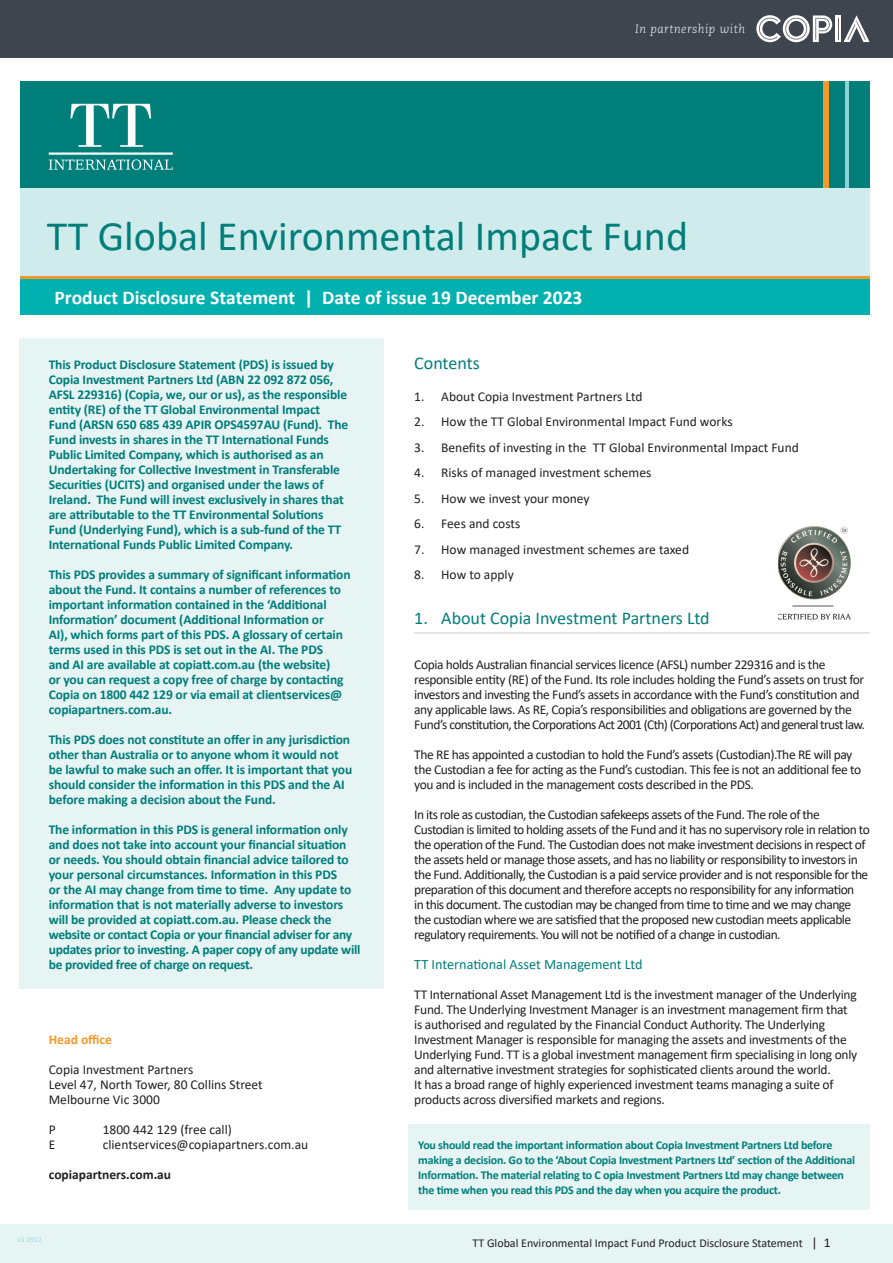
<style>
.page{position:relative;width:893px;height:1263px;background:#fff}
.page>*{position:absolute;margin:0;border:0;box-sizing:border-box;transform-origin:0 0}
.t1{font:42px "Calibri";color:#007e7a}
.t2{font:700 19.5px "Calibri";color:#fff}
.Artisan_heading_PDS{font:18px "Calibri";color:#007e7a}
.t3{font:14.25px "Calibri";color:#007e7a}
.t4{font:13.5px/15px "Calibri";letter-spacing:-.03em;color:#231f20}
.t5{font:700 13.5px/15px "Calibri";letter-spacing:-.01em;color:#007e7a}
.t6{font:13.5px "Calibri";color:#231f20}
.t7{font:700 13.5px "Calibri";color:#231f20}
.t8{font:700 13.5px "Calibri";color:#f89828}
.t9{font:700 12px/15px "Calibri";letter-spacing:-.02em;color:#007e7a}
.t10{font:12px "Calibri";color:#231f20}
.Paragraph_Style_1{font:italic 300 12px "Caecilia LT Pro 46";letter-spacing:.04em;color:#fff}
.t11{font:300 7.5px "Calibri";color:#8cd2d3}
.s1{font-size:13.5px}
</style>
<div class="page">
<div style="left:20px;top:180px;width:850px;height:134px;background:#d0ebeb"></div>
<div style="left:0;top:0;width:893px;height:57px;background:#3f454f"></div>
<div style="left:20px;top:338px;width:364px;height:651px;background:#e6f4f4"></div>
<div style="left:0;top:1224px;width:893px;height:39px;background:#e6f4f4"></div>
<hr style="left:414px;top:633px;width:456px;height:1px;background:#c9cacc">
<div style="left:835px;top:16px;width:6px;height:26px;background:#fff"></div>
<svg style="left:756px;top:15px;width:76px;height:27px"></svg>
<svg style="left:838px;top:15px;width:32px;height:27px"></svg>
<div style="left:20px;top:82px;width:850px;height:106px;background:#007e7a"></div>
<div style="left:823px;top:82px;width:6px;height:106px;background:#f89828"></div>
<hr style="left:845px;top:82px;width:3px;height:106px;background:#8cd2d3">
<svg style="left:70px;top:104px;width:81px;height:43px"></svg>
<hr style="left:49px;top:152px;width:124px;height:3px;background:#fff">
<svg style="left:49px;top:159px;width:124px;height:11px"></svg>
<div style="left:20px;top:279px;width:850px;height:35px;background:#00b1b0"></div>
<hr style="left:20px;top:277px;width:850px;height:2px;background:#f89828">
<div style="left:408px;top:1125px;width:462px;height:85px;background:#e6f4f4"></div>
<img style="left:778px;top:526px;width:72px;height:94px">
<p class="Paragraph_Style_1" style="left:635px;top:21px;width:111px">In partnership with</p>
<p class="t1" style="left:47px;top:207px;width:643px">TT Global Environmental Impact Fund</p>
<p class="t2" style="left:54px;top:284px;width:530px">Product Disclosure Statement | Date of issue 19 December 2023</p>
<p class="t5" style="left:49px;top:357px;width:301px">This Product Disclosure Statement (PDS) is issued by Copia Investment Partners Ltd (ABN 22 092 872 056, AFSL 229316) (Copia, we, our or us), as the responsible entity (RE) of the TT Global Environmental Impact Fund (ARSN 650 685 439 APIR OPS4597AU (Fund). The Fund invests in shares in the TT International Funds Public Limited Company, which is authorised as an Undertaking for Collective Investment in Transferable Securities (UCITS) and organised under the laws of Ireland. The Fund will invest exclusively in shares that are attributable to the TT Environmental Solutions Fund (Underlying Fund), which is a sub-fund of the TT International Funds Public Limited Company.</p>
<p class="t5" style="left:49px;top:567px;width:303px">This PDS provides a summary of significant information about the Fund. It contains a number of references to important information contained in the ‘Additional Information’ document (Additional Information or<br>AI), which forms part of this PDS. A glossary of certain terms used in this PDS is set out in the AI. The PDS<br>and AI are available at copiatt.com.au (the website)<br>or you can request a copy free of charge by contacting Copia on 1800 442 129 or via email at clientservices@ copiapartners.com.au.</p>
<p class="t5" style="left:49px;top:732px;width:305px">This PDS does not constitute an offer in any jurisdiction other than Australia or to anyone whom it would not be lawful to make such an offer. It is important that you should consider the information in this PDS and the AI before making a decision about the Fund.</p>
<p class="t5" style="left:49px;top:822px;width:313px">The information in this PDS is general information only and does not take into account your financial situation or needs. You should obtain financial advice tailored to your personal circumstances. Information in this PDS<br>or the AI may change from time to time. Any update to information that is not materially adverse to investors will be provided at copiatt.com.au. Please check the website or contact Copia or your financial adviser for any updates prior to investing. A paper copy of any update will be provided free of charge on request.</p>
<p class="t8" style="left:49px;top:1030px;width:65px">Head office</p>
<p class="t6" style="left:49px;top:1060px;width:146px">Copia Investment Partners</p>
<p class="t6" style="left:49px;top:1075px;width:216px">Level 47, North Tower, 80 Collins Street</p>
<p class="t6" style="left:49px;top:1090px;width:113px">Melbourne Vic 3000</p>
<p class="t4" style="left:49px;top:1122px;width:8px">P</p>
<p class="t6" style="left:103px;top:1120px;width:131px">1800 442 129 (free call)</p>
<p class="t4" style="left:49px;top:1137px;width:8px">E</p>
<p class="t6" style="left:103px;top:1135px;width:207px">clientservices@copiapartners.com.au</p>
<p class="t7" style="left:49px;top:1165px;width:124px">copiapartners.com.au</p>
<p class="t11" style="left:18px;top:1235px;width:26px">v1 0922</p>
<p class="Artisan_heading_PDS" style="left:414px;top:351px;width:67px">Contents</p>
<p class="t6" style="left:414px;top:387px;width:230px">1. About Copia Investment Partners Ltd</p>
<p class="t6" style="left:414px;top:412px;width:320px">2. How the TT Global Environmental Impact Fund works</p>
<p class="t6" style="left:414px;top:438px;width:386px">3. Benefits of investing in the TT Global Environmental Impact Fund</p>
<p class="t6" style="left:414px;top:463px;width:239px">4. Risks of managed investment schemes</p>
<p class="t6" style="left:414px;top:489px;width:177px">5. How we invest your money</p>
<p class="t6" style="left:414px;top:514px;width:108px">6. Fees and costs</p>
<p class="t6" style="left:414px;top:540px;width:276px">7. How managed investment schemes are taxed</p>
<p class="t6" style="left:414px;top:565px;width:101px">8. How to apply</p>
<p class="Artisan_heading_PDS" style="left:414px;top:606px;width:297px">1. About Copia Investment Partners Ltd</p>
<p class="t4" style="left:414px;top:657px;width:452px">Copia holds Australian financial services licence (AFSL) number 229316 and is the responsible entity (RE) of the Fund. Its role includes holding the Fund’s assets on trust for investors and investing the Fund’s assets in accordance with the Fund’s constitution and any applicable laws. As RE, Copia’s responsibilities and obligations are governed by the Fund’s constitution, the Corporations Act 2001 (Cth) (Corporations Act) and general trust law.</p>
<p class="t4" style="left:414px;top:747px;width:449px">The RE has appointed a custodian to hold the Fund’s assets (Custodian).The RE will pay the Custodian a fee for acting as the Fund’s custodian. This fee is not an additional fee to you and is included in the management costs described in the PDS.</p>
<p class="t4" style="left:414px;top:807px;width:457px">In its role as custodian, the Custodian safekeeps assets of the Fund. The role of the Custodian is limited to holding assets of the Fund and it has no supervisory role in relation to the operation of the Fund. The Custodian does not make investment decisions in respect of the assets held or manage those assets, and has no liability or responsibility to investors in the Fund. Additionally, the Custodian is a paid service provider and is not responsible for the preparation of this document and therefore accepts no responsibility for any information<br>in this document. The custodian may be changed from time to time and we may change the custodian where we are satisfied that the proposed new custodian meets applicable regulatory requirements. You will not be notified of a change in custodian.</p>
<p class="t3" style="left:414px;top:954px;width:230px">TT International Asset Management Ltd</p>
<p class="t4" style="left:414px;top:987px;width:445px">TT International Asset Management Ltd is the investment manager of the Underlying Fund. The Underlying Investment Manager is an investment management firm that is authorised and regulated by the Financial Conduct Authority. The Underlying Investment Manager is responsible for managing the assets and investments of the Underlying Fund. TT is a global investment management firm specialising in long only and alternative investment strategies for sophisticated clients around the world.</p>
<p class="t4" style="left:414px;top:1077px;width:421px">It has a broad range of highly experienced investment teams managing a suite of products across diversified markets and regions.</p>
<p class="t9" style="left:418px;top:1137px;width:438px">You should read the important information about Copia Investment Partners Ltd before making a decision. Go to the ‘About Copia Investment Partners Ltd’ section of the Additional Information. The material relating to C opia Investment Partners Ltd may change between the time when you read this PDS and the day when you acquire the product.</p>
<p class="t10" style="left:472px;top:1235px;width:360px">TT Global Environmental Impact Fund Product Disclosure Statement <span class="s1">| 1</span></p>
</div>
